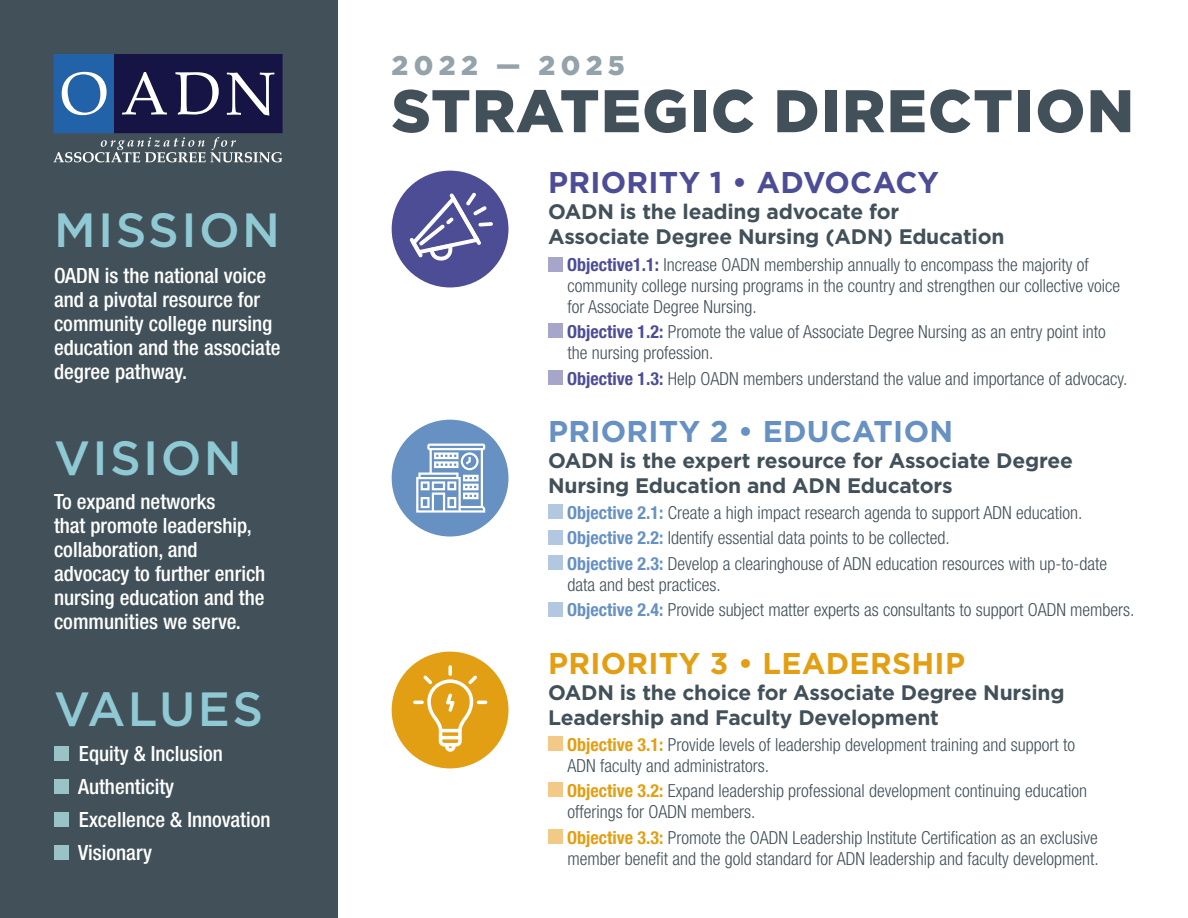
<style>
.page{position:relative;width:1188px;height:918px;background:#fff}
.page>*{position:absolute;margin:0;border:0;box-sizing:border-box;transform-origin:0 0}
.Body_Copy{font:900 60px "Gotham";letter-spacing:.025em;color:#425159}
.headline{font:500 48px "Gotham";letter-spacing:.05em;color:#90c9d4}
.headline-2{font:500 48px "Gotham";letter-spacing:.05em;color:#8ec9d4}
.Gray_Headers{font:700 30px "Gotham";letter-spacing:.01em;color:#e39f13}
.Gray_Headers-2{font:700 30px "Gotham";letter-spacing:.01em;color:#6691c2}
.Gray_Headers-3{font:700 30px "Gotham";letter-spacing:.01em;color:#4d4d96}
.Body_Copy-2{font:900 27px "Gotham";letter-spacing:.2em;color:#94a2aa}
.gray_body{font:500 condensed 21px/24px "Helvetica Neue LT Std";color:#fff}
.Gray_Headers-4{font:700 21px/25.2px "Gotham";letter-spacing:-.01em;color:#425159}
.gray_list{font:300 condensed 18px/21px "Helvetica Neue LT Std";color:#425159}
.gray_body-2{font:300 condensed 18px/21px "Helvetica Neue LT Std";color:#425159}
.s1{font-weight:700;color:#4d4d96}
.s2{font-weight:700;color:#6691c2}
.s3{font-weight:700;color:#e39f13}
</style>
<div class="page">
<div style="left:0;top:0;width:338px;height:918px;background:#425159"></div>
<div style="left:54px;top:746px;width:15px;height:15px;background:#99c3c7"></div>
<div style="left:54px;top:779px;width:15px;height:15px;background:#99c3c7"></div>
<div style="left:54px;top:812px;width:15px;height:15px;background:#99c3c7"></div>
<div style="left:54px;top:845px;width:15px;height:15px;background:#99c3c7"></div>
<svg style="left:54px;top:54px;width:229px;height:108px"></svg>
<div style="left:392px;top:171px;width:117px;height:116px;background:#4d4d96;border-radius:50%"></div>
<svg style="left:409px;top:192px;width:84px;height:69px"></svg>
<div style="left:392px;top:420px;width:117px;height:117px;background:#6691c2;border-radius:50%"></div>
<svg style="left:416px;top:444px;width:69px;height:69px"></svg>
<div style="left:392px;top:652px;width:117px;height:116px;background:#e39f13;border-radius:50%"></div>
<svg style="left:413px;top:665px;width:74px;height:87px"></svg>
<div style="left:548px;top:257px;width:15px;height:15px;background:#a6a6cb"></div>
<div style="left:548px;top:323px;width:15px;height:15px;background:#a6a6cb"></div>
<div style="left:548px;top:370px;width:15px;height:15px;background:#a6a6cb"></div>
<div style="left:548px;top:504px;width:15px;height:15px;background:#b3c8e0"></div>
<div style="left:548px;top:530px;width:15px;height:14px;background:#b3c8e0"></div>
<div style="left:548px;top:555px;width:15px;height:15px;background:#b3c8e0"></div>
<div style="left:548px;top:602px;width:15px;height:14px;background:#b3c8e0"></div>
<div style="left:548px;top:736px;width:15px;height:15px;background:#f2c987"></div>
<div style="left:548px;top:783px;width:15px;height:14px;background:#f2c987"></div>
<div style="left:548px;top:829px;width:15px;height:15px;background:#f2c987"></div>
<p class="headline" style="left:54px;top:203px;width:228px">MISSION</p>
<p class="gray_body" style="left:54px;top:263px;width:228px">OADN is the national voice and a pivotal resource for community college nursing education and the associate degree pathway.</p>
<p class="headline-2" style="left:54px;top:431px;width:189px">VISION</p>
<p class="gray_body" style="left:54px;top:489px;width:213px">To expand networks<br>that promote leadership, collaboration, and advocacy to further enrich nursing education and the communities we serve.</p>
<p class="headline" style="left:54px;top:681px;width:211px">VALUES</p>
<p class="gray_body" style="left:79px;top:741px;width:146px">Equity &amp; Inclusion</p>
<p class="gray_body" style="left:78px;top:774px;width:98px">Authenticity</p>
<p class="gray_body" style="left:79px;top:807px;width:193px">Excellence &amp; Innovation</p>
<p class="gray_body" style="left:78px;top:840px;width:75px">Visionary</p>
<p class="Body_Copy-2" style="left:392px;top:50px;width:235px">2022 — 2025</p>
<p class="Body_Copy" style="left:392px;top:76px;width:744px">STRATEGIC DIRECTION</p>
<p class="Gray_Headers-3" style="left:548px;top:165px;width:392px">PRIORITY 1 • ADVOCACY</p>
<p class="Gray_Headers-4" style="left:548px;top:199px;width:458px">OADN is the leading advocate for<br>Associate Degree Nursing (ADN) Education</p>
<p class="gray_body-2" style="left:567px;top:254px;width:554px"><span class="s1">Objective1.1:</span> Increase OADN membership annually to encompass the majority of community college nursing programs in the country and strengthen our collective voice for Associate Degree Nursing.</p>
<p class="gray_body-2" style="left:567px;top:321px;width:540px"><span class="s1">Objective 1.2:</span> Promote the value of Associate Degree Nursing as an entry point into the nursing profession.</p>
<p class="gray_body-2" style="left:567px;top:368px;width:562px"><span class="s1">Objective 1.3:</span> Help OADN members understand the value and importance of advocacy.</p>
<p class="Gray_Headers-2" style="left:548px;top:414px;width:407px">PRIORITY 2 • EDUCATION</p>
<p class="Gray_Headers-4" style="left:548px;top:448px;width:526px">OADN is the expert resource for Associate Degree<br>Nursing Education and ADN Educators</p>
<p class="gray_list" style="left:567px;top:502px;width:517px"><span class="s2">Objective 2.1:</span> Create a high impact research agenda to support ADN education.</p>
<p class="gray_list" style="left:567px;top:527px;width:384px"><span class="s2">Objective 2.2:</span> Identify essential data points to be collected.</p>
<p class="gray_list" style="left:567px;top:553px;width:541px"><span class="s2">Objective 2.3:</span> Develop a clearinghouse of ADN education resources with up-to-date data and best practices.</p>
<p class="gray_list" style="left:567px;top:599px;width:569px"><span class="s2">Objective 2.4:</span> Provide subject matter experts as consultants to support OADN members.</p>
<p class="Gray_Headers" style="left:548px;top:646px;width:418px">PRIORITY 3 • LEADERSHIP</p>
<p class="Gray_Headers-4" style="left:548px;top:680px;width:518px">OADN is the choice for Associate Degree Nursing<br>Leadership and Faculty Development</p>
<p class="gray_list" style="left:567px;top:734px;width:509px"><span class="s3">Objective 3.1:</span> Provide levels of leadership development training and support to<br>ADN faculty and administrators.</p>
<p class="gray_list" style="left:567px;top:780px;width:521px"><span class="s3">Objective 3.2:</span> Expand leadership professional development continuing education offerings for OADN members.</p>
<p class="gray_list" style="left:567px;top:827px;width:533px"><span class="s3">Objective 3.3:</span> Promote the OADN Leadership Institute Certification as an exclusive member benefit and the gold standard for ADN leadership and faculty development.</p>
</div>
